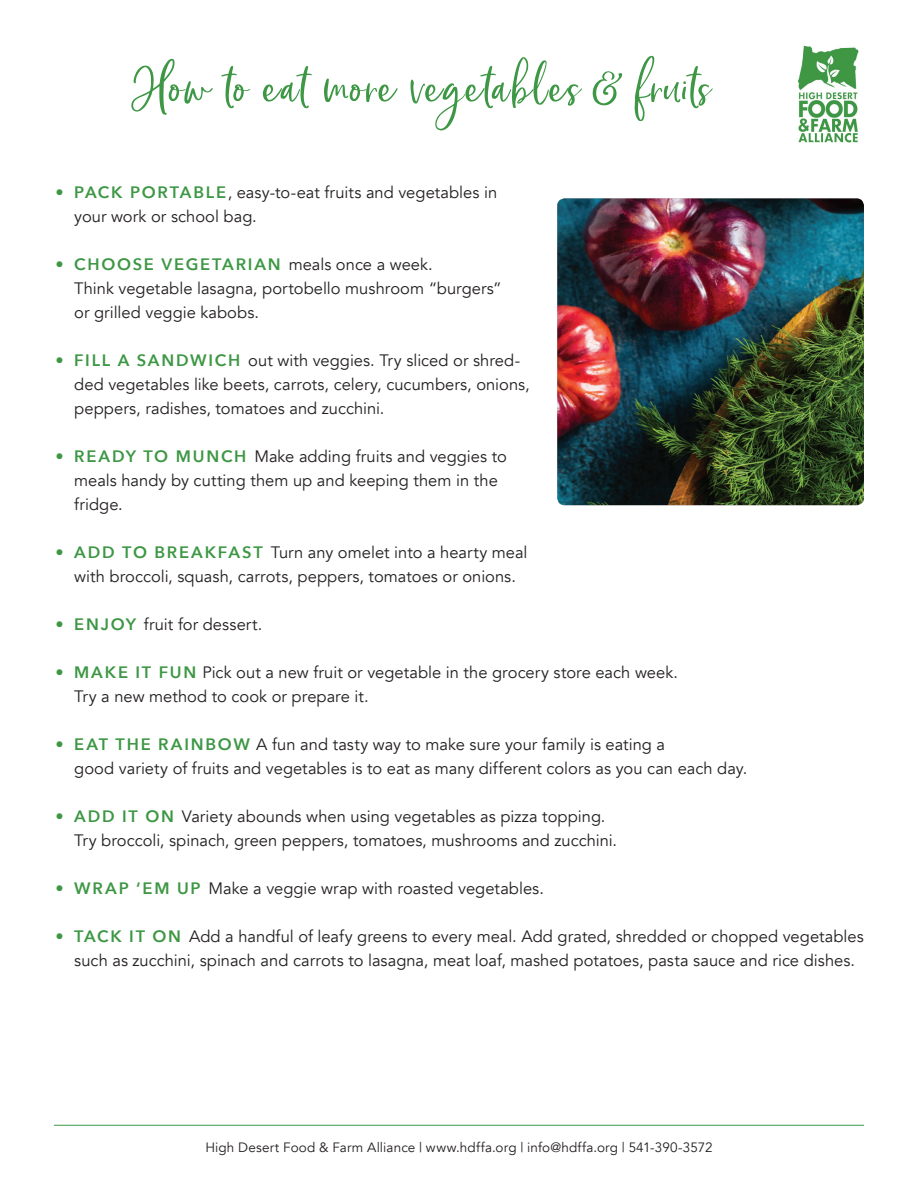
<style>
.page{position:relative;width:918px;height:1188px;background:#fff}
.page>*{position:absolute;margin:0;border:0;box-sizing:border-box;transform-origin:0 0}
.Heading{font:72px "Chinup Buttercup";letter-spacing:.025em;color:#3d9744}
.t1{font:16.5px/24px "Avenir";color:#231f20}
.t2{font:13.5px "Avenir";letter-spacing:.01em;color:#231f20}
.s1{font-family:"Avenir Next";font-weight:600;color:#3d9744}
</style>
<div class="page">
<img style="left:797px;top:45px;width:62px;height:98px">
<hr style="left:54px;top:1125px;width:810px;height:1px;background:#3d9744">
<img style="left:557px;top:198px;width:307px;height:307px">
<p class="Heading" style="left:135px;top:47px;width:576px">How to eat more vegetables &amp; fruits</p>
<p class="t1" style="left:74px;top:181px;width:425px;text-indent:-19px"><span class="s1">• PACK PORTABLE</span>, easy-to-eat fruits and vegetables in your work or school bag.</p>
<p class="t1" style="left:74px;top:253px;width:429px;text-indent:-19px"><span class="s1">• CHOOSE VEGETARIAN</span> meals once a week.<br>Think vegetable lasagna, portobello mushroom “burgers” or grilled veggie kabobs.</p>
<p class="t1" style="left:74px;top:349px;width:457px;text-indent:-19px"><span class="s1">• FILL A SANDWICH</span> out with veggies. Try sliced or shred&shy;ded vegetables like beets, carrots, celery, cucumbers, onions, peppers, radishes, tomatoes and zucchini.</p>
<p class="t1" style="left:74px;top:445px;width:434px;text-indent:-19px"><span class="s1">• READY TO MUNCH</span> Make adding fruits and veggies to meals handy by cutting them up and keeping them in the fridge.</p>
<p class="t1" style="left:55px;top:541px;width:474px;text-align:center"><span class="s1">• ADD TO BREAKFAST</span> Turn any omelet into a hearty meal with broccoli, squash, carrots, peppers, tomatoes or onions.</p>
<p class="t1" style="left:55px;top:613px;width:208px"><span class="s1">• ENJOY</span> fruit for dessert.</p>
<p class="t1" style="left:74px;top:661px;width:605px;text-indent:-19px"><span class="s1">• MAKE IT FUN</span> Pick out a new fruit or vegetable in the grocery store each week.<br>Try a new method to cook or prepare it.</p>
<p class="t1" style="left:74px;top:733px;width:675px;text-indent:-19px"><span class="s1">• EAT THE RAINBOW</span> A fun and tasty way to make sure your family is eating a<br>good variety of fruits and vegetables is to eat as many different colors as you can each day.</p>
<p class="t1" style="left:74px;top:805px;width:544px;text-indent:-19px"><span class="s1">• ADD IT ON</span> Variety abounds when using vegetables as pizza topping.<br>Try broccoli, spinach, green peppers, tomatoes, mushrooms and zucchini.</p>
<p class="t1" style="left:55px;top:877px;width:490px"><span class="s1">• WRAP ‘EM UP</span> Make a veggie wrap with roasted vegetables.</p>
<p class="t1" style="left:74px;top:925px;width:791px;text-indent:-19px"><span class="s1">• TACK IT ON</span> Add a handful of leafy greens to every meal. Add grated, shredded or chopped vegetables such as zucchini, spinach and carrots to lasagna, meat loaf, mashed potatoes, pasta sauce and rice dishes.</p>
<p class="t2" style="left:205px;top:1139px;width:509px">High Desert Food &amp; Farm Alliance | www.hdffa.org | info@hdffa.org | 541-390-3572</p>
</div>
